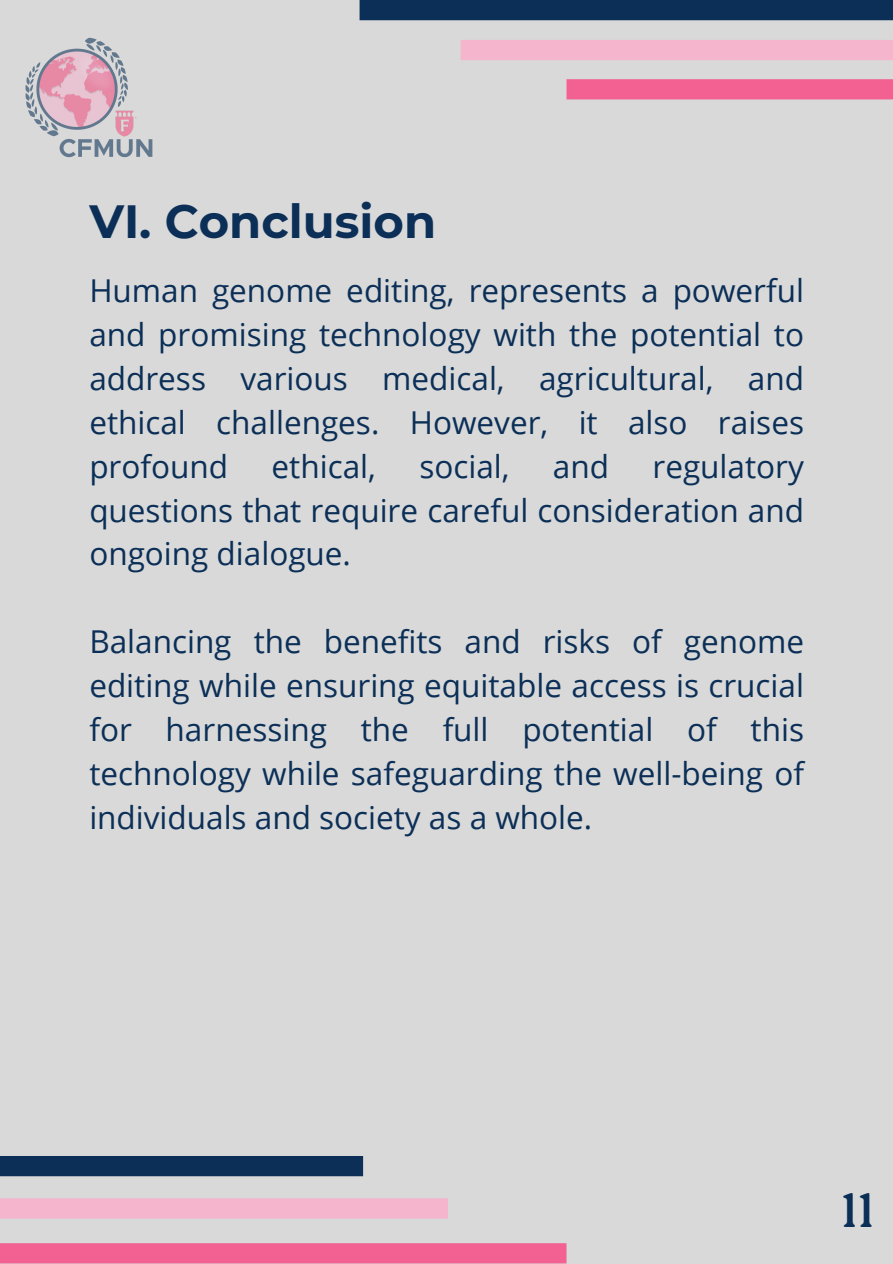
<style>
.page{position:relative;width:893px;height:1264px;background:#fff}
.page>*{position:absolute;margin:0;border:0;box-sizing:border-box;transform-origin:0 0}
.t1{font:47.85px "Roca One";color:#0b2f57}
.t2{font:700 46.5px "Montserrat";color:#0b2f57}
.t3{font:31.5px/43.8px "Open Sans";color:#0b2f57;text-align:justify}
</style>
<div class="page">
<div style="left:0;top:0;width:892px;height:1263px;background:#d9d9d9"></div>
<div style="left:359px;top:0;width:533px;height:20px;background:#0b2f57"></div>
<div style="left:460px;top:40px;width:432px;height:20px;background:#f4b5cd"></div>
<div style="left:566px;top:79px;width:326px;height:20px;background:#f26191"></div>
<div style="left:0;top:1155px;width:363px;height:21px;background:#0b2f57"></div>
<div style="left:0;top:1198px;width:448px;height:20px;background:#f4b5cd"></div>
<div style="left:0;top:1243px;width:566px;height:20px;background:#f26191"></div>
<img style="left:25px;top:37px;width:128px;height:121px">
<h1 class="t2" style="left:89px;top:193px;width:348px">VI. Conclusion</h1>
<p class="t3" style="left:89px;top:268px;width:716px">Human genome editing, represents a powerful and promising technology with the potential to address various medical, agricultural, and ethical challenges. However, it also raises profound</p>
<p class="t3" style="left:89px;top:443px;width:716px;text-indent:563px">regulatory questions that require careful consideration and ongoing dialogue.</p>
<p class="t3" style="left:271px;top:443px;width:106px">ethical,</p>
<p class="t3" style="left:419px;top:443px;width:92px">social,</p>
<p class="t3" style="left:553px;top:443px;width:58px">and</p>
<p class="t3" style="left:89px;top:619px;width:716px">Balancing the benefits and risks of genome editing while ensuring equitable access is crucial for harnessing the full potential of this technology while safeguarding the well-being of individuals and society as a whole.</p>
<p class="t1" style="left:840px;top:1182px;width:35px">11</p>
</div>
